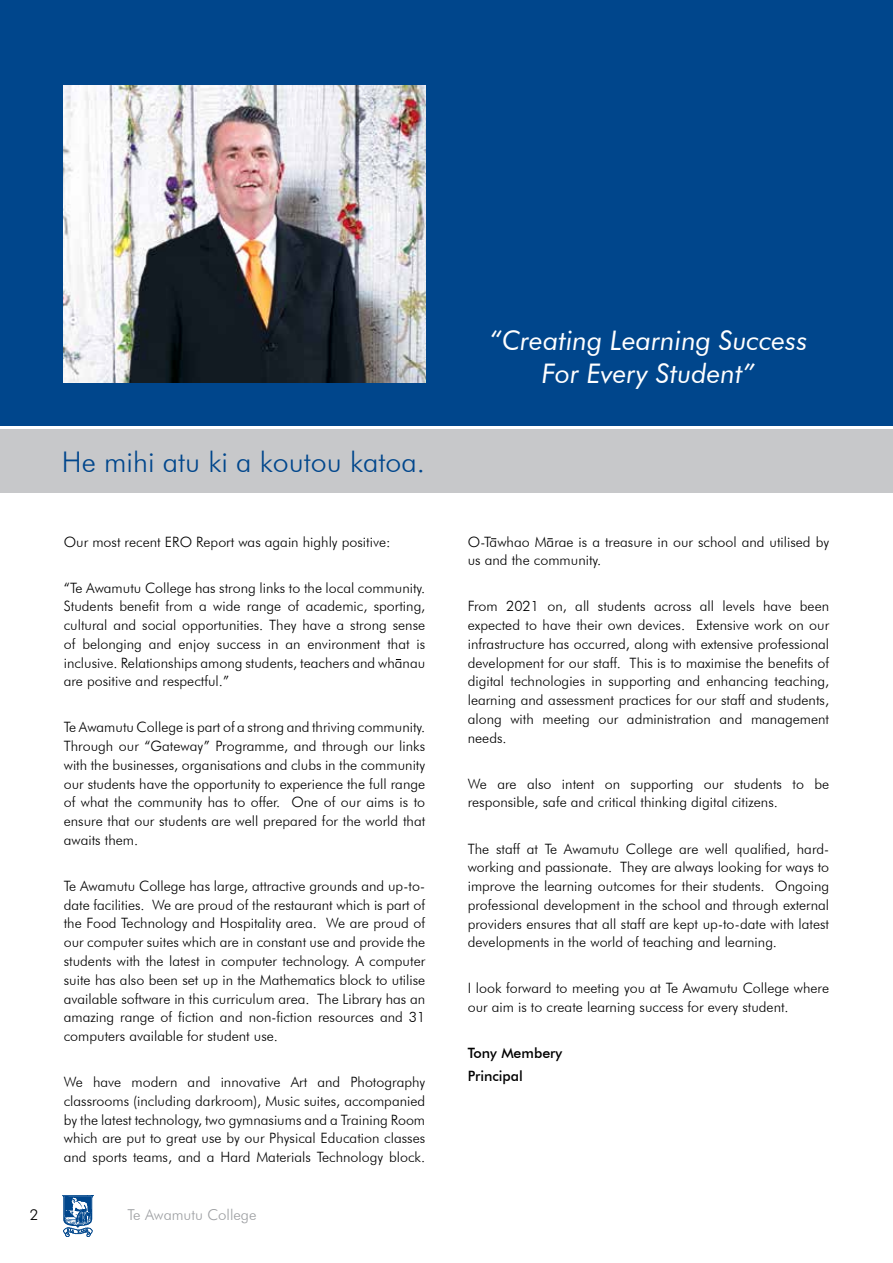
<style>
.page{position:relative;width:893px;height:1263px;background:#fff}
.page>*{position:absolute;margin:0;border:0;box-sizing:border-box;transform-origin:0 0}
.t1{font:300 28.5px "Futura BT";color:#00468c}
.t2{font:italic 27px/32.4px "Futura BT";color:#fff;text-align:center}
.t3{font:300 15px "Futura BT";color:#9d9fa2}
.t4{font:300 15px "Futura BT";color:#000}
.t5{font:300 14.25px/18.8px "Futura BT";color:#000;text-align:justify}
.t6{font:500 14.25px/23px "Futura BT";color:#000}
</style>
<div class="page">
<div style="left:0;top:0;width:893px;height:425px;background:#00468c"></div>
<div style="left:0;top:429px;width:893px;height:64px;background:#c7c8ca"></div>
<img style="left:62px;top:1195px;width:31px;height:41px">
<img style="left:64px;top:85px;width:361px;height:298px">
<h1 class="t1" style="left:62px;top:445px;width:365px">He mihi atu ki a koutou katoa.</h1>
<p class="t5" style="left:64px;top:532px;width:328px">Our most recent ERO Report was again highly positive:</p>
<p class="t5" style="left:64px;top:578px;width:363px">“Te Awamutu College has strong links to the local community.<br>Students benefit from a wide range of academic, sporting, cultural and social opportunities. They have a strong sense of belonging and enjoy success in an environment that is inclusive. Relationships among students, teachers and whanau are positive and respectful.”</p>
<p class="t5" style="left:64px;top:718px;width:363px">Te Awamutu College is part of a strong and thriving community.<br>Through our “Gateway” Programme, and through our links with the businesses, organisations and clubs in the community our students have the opportunity to experience the full range of what the community has to offer. One of our aims is to ensure that our students are well prepared for the world that awaits them.</p>
<p class="t5" style="left:64px;top:876px;width:363px">Te Awamutu College has large, attractive grounds and up-to&shy;date facilities. We are proud of the restaurant which is part of the Food Technology and Hospitality area. We are proud of our computer suites which are in constant use and provide the students with the latest in computer technology. A computer suite has also been set up in the Mathematics block to utilise available software in this curriculum area. The Library has an amazing range of fiction and non-fiction resources and 31 computers available for student use.</p>
<p class="t5" style="left:64px;top:1072px;width:363px">We have modern and innovative Art and Photography classrooms (including darkroom), Music suites, accompanied by the latest technology, two gymnasiums and a Training Room which are put to great use by our Physical Education classes and sports teams, and a Hard Materials Technology block.</p>
<p class="t4" style="left:30px;top:1206px;width:10px">2</p>
<p class="t3" style="left:128px;top:1206px;width:130px">Te Awamutu College</p>
<h2 class="t2" style="left:490px;top:324px;width:319px">“Creating Learning Success<br>For Every Student”</h2>
<p class="t5" style="left:468px;top:532px;width:363px">O-Tawhao Marae is a treasure in our school and utilised by us and the community.</p>
<p class="t5" style="left:468px;top:597px;width:363px">From 2021 on, all students across all levels have been expected to have their own devices. Extensive work on our infrastructure has occurred, along with extensive professional development for our staff. This is to maximise the benefits of digital technologies in supporting and enhancing teaching, learning and assessment practices for our staff and students, along with meeting our administration and management needs.</p>
<p class="t5" style="left:468px;top:774px;width:363px">We are also intent on supporting our students to be responsible, safe and critical thinking digital citizens.</p>
<p class="t5" style="left:468px;top:839px;width:363px">The staff at Te Awamutu College are well qualified, hard&shy;working and passionate. They are always looking for ways to improve the learning outcomes for their students. Ongoing professional development in the school and through external providers ensures that all staff are kept up-to-date with latest developments in the world of teaching and learning.</p>
<p class="t5" style="left:468px;top:979px;width:363px">I look forward to meeting you at Te Awamutu College where our aim is to create learning success for every student.</p>
<p class="t6" style="left:468px;top:1041px;width:96px">Tony Membery<br>Principal</p>
</div>
